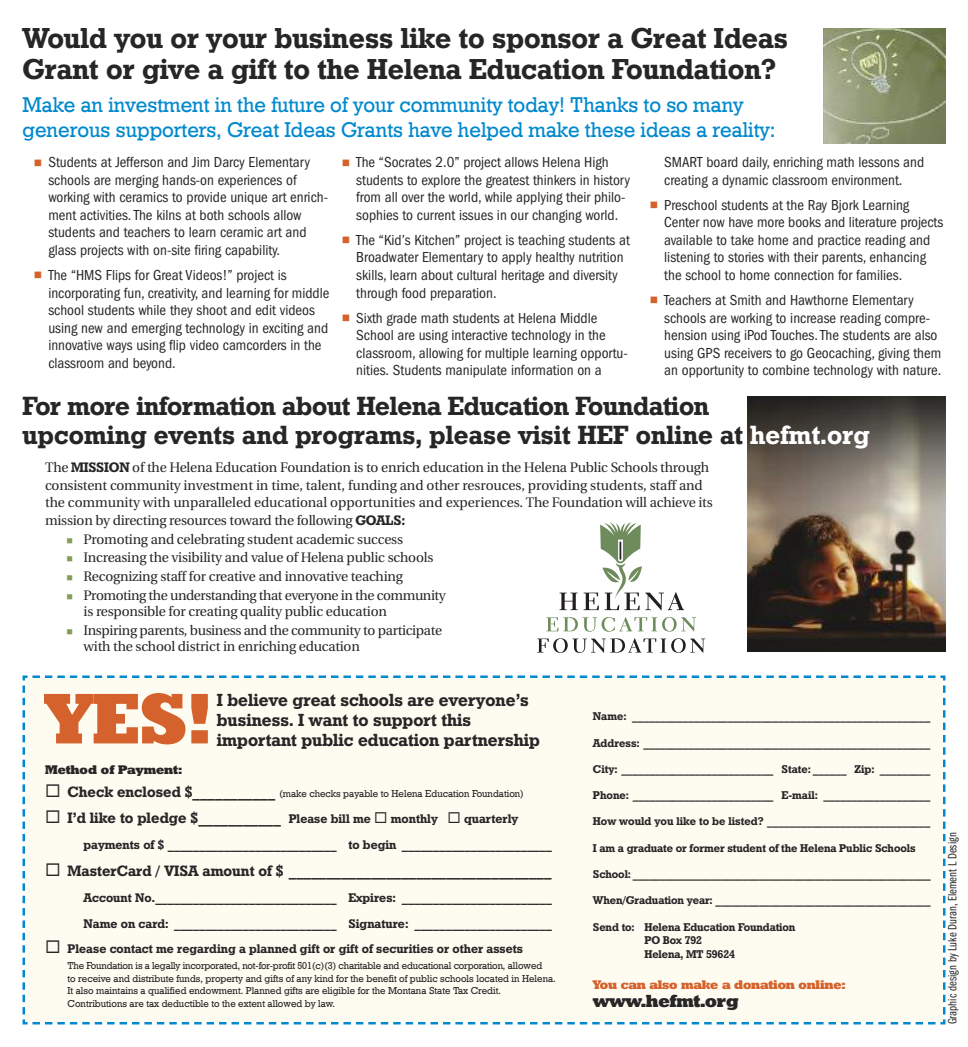
<style>
.page{position:relative;width:968px;height:1047px;background:#fff}
.page>*{position:absolute;margin:0;border:0;box-sizing:border-box;transform-origin:0 0}
.t1{font:71.25px "Geometric Slab 712 BT Extra Bold A";color:#d5622c}
.t2{font:28.75px/31.2px "Geometric Slab 712 BT Bold A";color:#272627}
.t3{font:26.25px/28.8px "Geometric Slab 712 BT Bold A";letter-spacing:.005em;color:#272627}
.t4{font:21.25px/25px "Geometric Slab 712 BT Medium A";color:#0089ce}
.t5{font:17.5px/20px "Geometric Slab 712 BT Bold A";color:#272627}
.t6{font:17.5px "Geometric Slab 712 BT Extra Bold A";letter-spacing:-.01em;color:#272627}
.t7{font:condensed 15px/17.5px "Franklin Gothic";color:#272627}
.t8{font:15px "Geometric Slab 712 BT Bold A";color:#272627}
.t9{font:13.75px/17.5px "Utopia";letter-spacing:-.015em;color:#272627}
.t10{font:12.5px/26.2px "Geometric Slab 712 BT Bold A";color:#272627}
.t11{font:12.5px "Franklin Gothic Book Cmpr";letter-spacing:.005em;color:#272627}
.t12{font:12.5px "Geometric Slab 712 BT Extra Bold A";letter-spacing:-.015em;color:#d5622c}
.t13{font:12.5px "Geometric Slab 712 BT Extra Bold A";color:#272627}
.t14{font:11.25px/13.8px "Geometric Slab 712 BT Bold A";letter-spacing:-.01em;color:#272627}
.t15{font:10px/12.5px "Geometric Slab 712 BT Medium A";color:#272627}
.s1{color:#d5622c}
.s2{color:#fff}
.s3{font-family:"Geometric Slab 712 BT Bold A"}
.s4{color:#839d58}
.s5{font-family:"Geometric Slab 712 BT Bold A";font-size:15px}
.s6{font-size:15px}
</style>
<div class="page">
<div style="left:22px;top:675px;width:924px;height:350px;background:#fefcf1"></div>
<img style="left:823px;top:28px;width:122px;height:115px">
<img style="left:747px;top:396px;width:198px;height:255px">
<svg style="left:537px;top:638px;width:168px;height:14px"></svg>
<svg style="left:546px;top:617px;width:150px;height:14px"></svg>
<svg style="left:559px;top:592px;width:18px;height:18px"></svg>
<svg style="left:583px;top:522px;width:101px;height:88px"></svg>
<h2 class="t2" style="left:22px;top:25px;width:767px">Would you or your business like to sponsor a Great Ideas<br>Grant or give a gift to the Helena Education Foundation?</h2>
<h3 class="t4" style="left:22px;top:94px;width:754px">Make an investment in the future of your community today! Thanks to so many generous supporters, Great Ideas Grants have helped make these ideas a reality:</h3>
<p class="t7" style="left:48px;top:155px;width:281px;text-indent:-15px"><span class="s1">■</span> Students at Jefferson and Jim Darcy Elementary schools are merging hands-on experiences of working with ceramics to provide unique art enrich&shy;ment activities.The kilns at both schools allow students and teachers to learn ceramic art and glass projects with on-site firing capability.</p>
<p class="t7" style="left:48px;top:267px;width:283px;text-indent:-15px"><span class="s1">■</span> The “HMS Flips for Great Videos!” project is incorporating fun, creativity, and learning for middle school students while they shoot and edit videos using new and emerging technology in exciting and innovative ways using flip video camcorders in the classroom and beyond.</p>
<p class="t7" style="left:356px;top:155px;width:275px;text-indent:-15px"><span class="s1">■</span> The “Socrates 2.0” project allows Helena High students to explore the greatest thinkers in history from all over the world, while applying their philo&shy;sophies to current issues in our changing world.</p>
<p class="t7" style="left:356px;top:232px;width:275px;text-indent:-15px"><span class="s1">■</span> The “Kid’s Kitchen” project is teaching students at Broadwater Elementary to apply healthy nutrition skills, learn about cultural heritage and diversity through food preparation.</p>
<p class="t7" style="left:356px;top:310px;width:273px;text-indent:-15px"><span class="s1">■</span> Sixth grade math students at Helena Middle School are using interactive technology in the classroom, allowing for multiple learning opportu&shy;nities. Students manipulate information on a</p>
<p class="t7" style="left:664px;top:155px;width:261px">SMART board daily, enriching math lessons and creating a dynamic classroom environment.</p>
<p class="t7" style="left:664px;top:197px;width:280px;text-indent:-15px"><span class="s1">■</span> Preschool students at the Ray Bjork Learning Center now have more books and literature projects available to take home and practice reading and listening to stories with their parents, enhancing the school to home connection for families.</p>
<p class="t7" style="left:664px;top:292px;width:278px;text-indent:-15px"><span class="s1">■</span> Teachers at Smith and Hawthorne Elementary schools are working to increase reading compre&shy;hension using iPod Touches.The students are also using GPS receivers to go Geocaching, giving them an opportunity to combine technology with nature.</p>
<h3 class="t3" style="left:22px;top:393px;width:848px">For more information about Helena Education Foundation<br>upcoming events and programs, please visit HEF online at <span class="s2">hefmt.org</span></h3>
<p class="t9" style="left:45px;top:460px;width:669px">The <span class="s3">MISSION</span> of the Helena Education Foundation is to enrich education in the Helena Public Schools through consistent community investment in time, talent, funding and other resrouces, providing students, staff and the community with unparalleled educational opportunities and experiences. The Foundation will achieve its mission by directing resources toward the following <span class="s3">GOALS:</span></p>
<p class="t9" style="left:67px;top:531px;width:338px"><span class="s4">■</span> Promoting and celebrating student academic success</p>
<p class="t9" style="left:67px;top:550px;width:368px"><span class="s4">■</span> Increasing the visibility and value of Helena public schools</p>
<p class="t9" style="left:67px;top:568px;width:338px"><span class="s4">■</span> Recognizing staff for creative and innovative teaching</p>
<p class="t9" style="left:84px;top:588px;width:364px;line-height:16.2px;text-indent:-17px"><span class="s4">■</span> Promoting the understanding that everyone in the community is responsible for creating quality public education</p>
<p class="t9" style="left:84px;top:623px;width:360px;line-height:16.2px;text-indent:-17px"><span class="s4">■</span> Inspiring parents, business and the community to participate with the school district in enriching education</p>
<h1 class="t1" style="left:45px;top:693px;width:168px">YES!</h1>
<p class="t5" style="left:217px;top:691px;width:313px">I believe great schools are everyone’s business. I want to support this</p>
<p class="t5" style="left:217px;top:731px;width:324px">important public education partnership</p>
<p class="t13" style="left:45px;top:765px;width:139px">Method of Payment:</p>
<p class="t15" style="left:45px;top:787px;width:480px">◻ <span class="s5">Check enclosed $___________</span> (make checks payable to Helena Education Foundation)</p>
<p class="t10" style="left:83px;top:806px;width:470px;text-indent:-38px">◻ <span class="s6">I’d like to pledge $___________</span> Please bill me ◻ monthly ◻ quarterly payments of $ ___________________________ to begin ________________________</p>
<p class="t8" style="left:45px;top:865px;width:508px">◻ MasterCard / VISA amount of $ ___________________________________</p>
<p class="t10" style="left:83px;top:885px;width:470px">Account No._____________________________ Expires: ________________________<br>Name on card: __________________________ Signature: ______________________</p>
<p class="t10" style="left:45px;top:936px;width:479px">◻ Please contact me regarding a planned gift or gift of securities or other assets</p>
<p class="t15" style="left:68px;top:960px;width:489px">The Foundation is a legally incorporated, not-for-profit 501(c)(3) charitable and educational corporation, allowed<br>to receive and distribute funds, property and gifts of any kind for the benefit of public schools located in Helena.<br>It also maintains a qualified endowment. Planned gifts are eligible for the Montana State Tax Credit.<br>Contributions are tax deductible to the extent allowed by law.</p>
<p class="t14" style="left:593px;top:710px;width:339px">Name: _____________________________________________________</p>
<p class="t14" style="left:593px;top:736px;width:339px">Address: ___________________________________________________</p>
<p class="t14" style="left:593px;top:762px;width:339px">City: ___________________________ State: ______ Zip: _________</p>
<p class="t14" style="left:593px;top:789px;width:339px">Phone: _________________________ E-mail: ___________________</p>
<p class="t14" style="left:593px;top:815px;width:339px">How would you like to be listed? _____________________________</p>
<p class="t14" style="left:593px;top:841px;width:324px">I am a graduate or former student of the Helena Public Schools</p>
<p class="t14" style="left:593px;top:867px;width:339px">School: ______________________________________________________</p>
<p class="t14" style="left:593px;top:894px;width:339px">When/Graduation year: _______________________________________</p>
<p class="t14" style="left:644px;top:920px;width:153px;text-indent:-52px">Send to: Helena Education Foundation<br>PO Box 792<br>Helena, MT 59624</p>
<p class="t12" style="left:593px;top:980px;width:254px">You can also make a donation online:</p>
<p class="t6" style="left:593px;top:994px;width:147px">www.hefmt.org</p>
<p class="t11" style="left:948px;top:1024px;width:193px;rotate:-90deg">Graphic design by Luke Duran, Element L Design</p>
</div>
